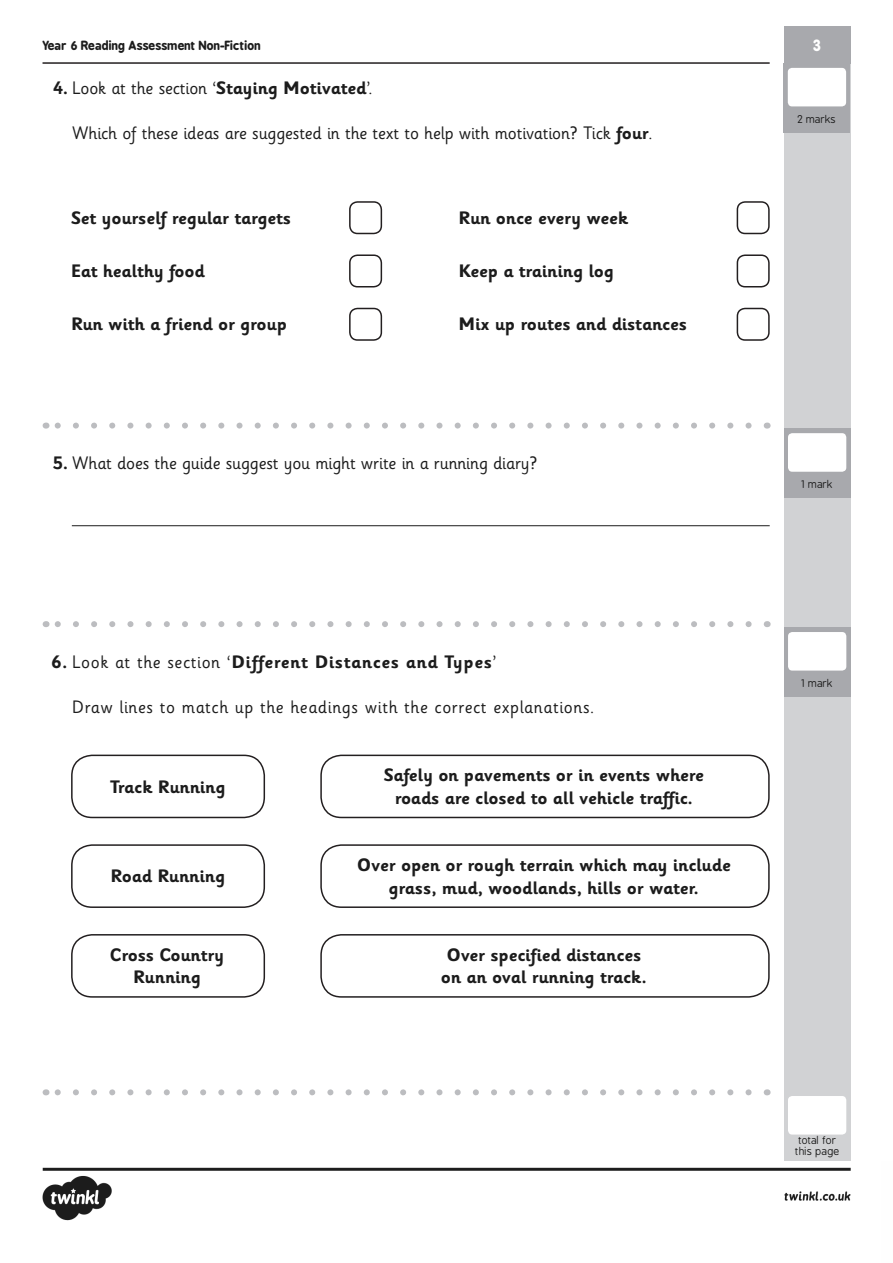
<style>
.page{position:relative;width:893px;height:1263px;background:#fff}
.page>*{position:absolute;margin:0;border:0;box-sizing:border-box;transform-origin:0 0}
.t1{font:700 18px/22.5px "Sassoon Infant Rg";letter-spacing:-.01em;color:#1c1c1c;text-align:center}
.t2{font:18px "Sassoon Infant Rg";letter-spacing:-.01em;color:#1c1c1c}
.t3{font:18px "Sassoon Infant Rg";letter-spacing:.03em;color:#1c1c1c}
.t4{font:700 18px "Sassoon Infant Rg";letter-spacing:.03em;color:#1c1c1c}
.Marks{font:700 15px "B Preplay";color:#fff}
.t5{font:700 12px "B Preplay";color:#1c1c1c}
.Marks-2{font:10.5px "B Preplay";color:#1c1c1c}
.Marks-3{font:10.5px "B Preplay";letter-spacing:-.025em;color:#1c1c1c}
.s1{font-weight:700}
.s2{font-weight:400}
</style>
<div class="page">
<div style="left:784px;top:41px;width:66px;height:1120px;background:#d1d2d4"></div>
<img style="left:42px;top:1167px;width:809px;height:54px">
<div style="left:784px;top:26px;width:66px;height:38px;background:#a8a9ad"></div>
<hr style="left:43px;top:62px;width:727px;height:2px;background:#231f20">
<div style="left:788px;top:1096px;width:58px;height:38px;background:#fff;border-radius:4px"></div>
<svg style="left:55px;top:1089px;width:694px;height:6px"></svg>
<div style="left:784px;top:429px;width:66px;height:69px;background:#a8a9ad"></div>
<div style="left:788px;top:433px;width:58px;height:39px;background:#fff;border-radius:4px"></div>
<hr style="left:72px;top:525px;width:698px;height:1px;background:#1c1c1c">
<svg style="left:55px;top:423px;width:694px;height:6px"></svg>
<div style="left:784px;top:63px;width:66px;height:70px;background:#a8a9ad"></div>
<div style="left:788px;top:68px;width:58px;height:38px;background:#fff;border-radius:4px"></div>
<div style="left:349px;top:201px;width:33px;height:33px;border:2px solid #231f20;border-radius:8px"></div>
<div style="left:349px;top:254px;width:33px;height:33px;border:2px solid #231f20;border-radius:8px"></div>
<div style="left:349px;top:308px;width:33px;height:33px;border:2px solid #231f20;border-radius:8px"></div>
<div style="left:737px;top:201px;width:33px;height:33px;border:2px solid #231f20;border-radius:8px"></div>
<div style="left:737px;top:254px;width:33px;height:33px;border:2px solid #231f20;border-radius:8px"></div>
<div style="left:737px;top:308px;width:33px;height:33px;border:2px solid #231f20;border-radius:8px"></div>
<svg style="left:55px;top:621px;width:694px;height:6px"></svg>
<div style="left:784px;top:628px;width:66px;height:69px;background:#a8a9ad"></div>
<div style="left:788px;top:632px;width:58px;height:39px;background:#fff;border-radius:4px"></div>
<div style="left:71px;top:755px;width:194px;height:63px;border:2px solid #231f20;border-radius:21px"></div>
<div style="left:320px;top:755px;width:450px;height:63px;border:2px solid #231f20;border-radius:21px"></div>
<div style="left:71px;top:844px;width:194px;height:64px;border:2px solid #231f20;border-radius:21px"></div>
<div style="left:320px;top:844px;width:450px;height:64px;border:2px solid #231f20;border-radius:21px"></div>
<div style="left:71px;top:934px;width:194px;height:64px;border:2px solid #231f20;border-radius:21px"></div>
<div style="left:320px;top:934px;width:450px;height:64px;border:2px solid #231f20;border-radius:21px"></div>
<p class="t5" style="left:43px;top:38px;width:220px">Year 6 Reading Assessment Non-Fiction</p>
<p class="Marks" style="left:813px;top:36px;width:10px">3</p>
<p class="t2" style="left:53px;top:78px;width:321px"><span class="s1">4.</span> Look at the section ‘<span class="s1">Staying Motivated</span>’.</p>
<p class="t2" style="left:72px;top:123px;width:582px">Which of these ideas are suggested in the text to help with motivation? Tick <span class="s1">four</span>.</p>
<p class="t1" style="left:71px;top:207px;width:221px">Set yourself regular targets</p>
<p class="t1" style="left:71px;top:260px;width:135px">Eat healthy food</p>
<p class="t1" style="left:71px;top:313px;width:217px">Run with a friend or group</p>
<p class="t1" style="left:459px;top:207px;width:171px">Run once every week</p>
<p class="t1" style="left:459px;top:260px;width:157px">Keep a training log</p>
<p class="t1" style="left:459px;top:313px;width:230px">Mix up routes and distances</p>
<p class="t2" style="left:53px;top:453px;width:486px"><span class="s1">5.</span> What does the guide suggest you might write in a running diary?</p>
<p class="Marks-2" style="left:798px;top:113px;width:40px">2 marks</p>
<p class="Marks-2" style="left:801px;top:479px;width:33px">1 mark</p>
<p class="t4" style="left:52px;top:652px;width:446px">6. <span class="s2">Look at the section ‘</span>Different Distances and Types<span class="s2">’</span></p>
<p class="t3" style="left:72px;top:697px;width:523px">Draw lines to match up the headings with the correct explanations.</p>
<p class="t1" style="left:110px;top:776px;width:117px">Track Running</p>
<p class="t1" style="left:384px;top:765px;width:322px">Safely on pavements or in events where roads are closed to all vehicle traffic.</p>
<p class="t1" style="left:110px;top:866px;width:116px">Road Running</p>
<p class="t1" style="left:357px;top:854px;width:375px">Over open or rough terrain which may include grass, mud, woodlands, hills or water.</p>
<p class="t1" style="left:110px;top:944px;width:116px">Cross Country<br>Running</p>
<p class="t1" style="left:441px;top:944px;width:207px">Over specified distances on an oval running track.</p>
<p class="Marks-2" style="left:801px;top:678px;width:33px">1 mark</p>
<p class="Marks-3" style="left:799px;top:1135px;width:40px">total for</p>
<p class="Marks-2" style="left:795px;top:1145px;width:46px">this page</p>
</div>
